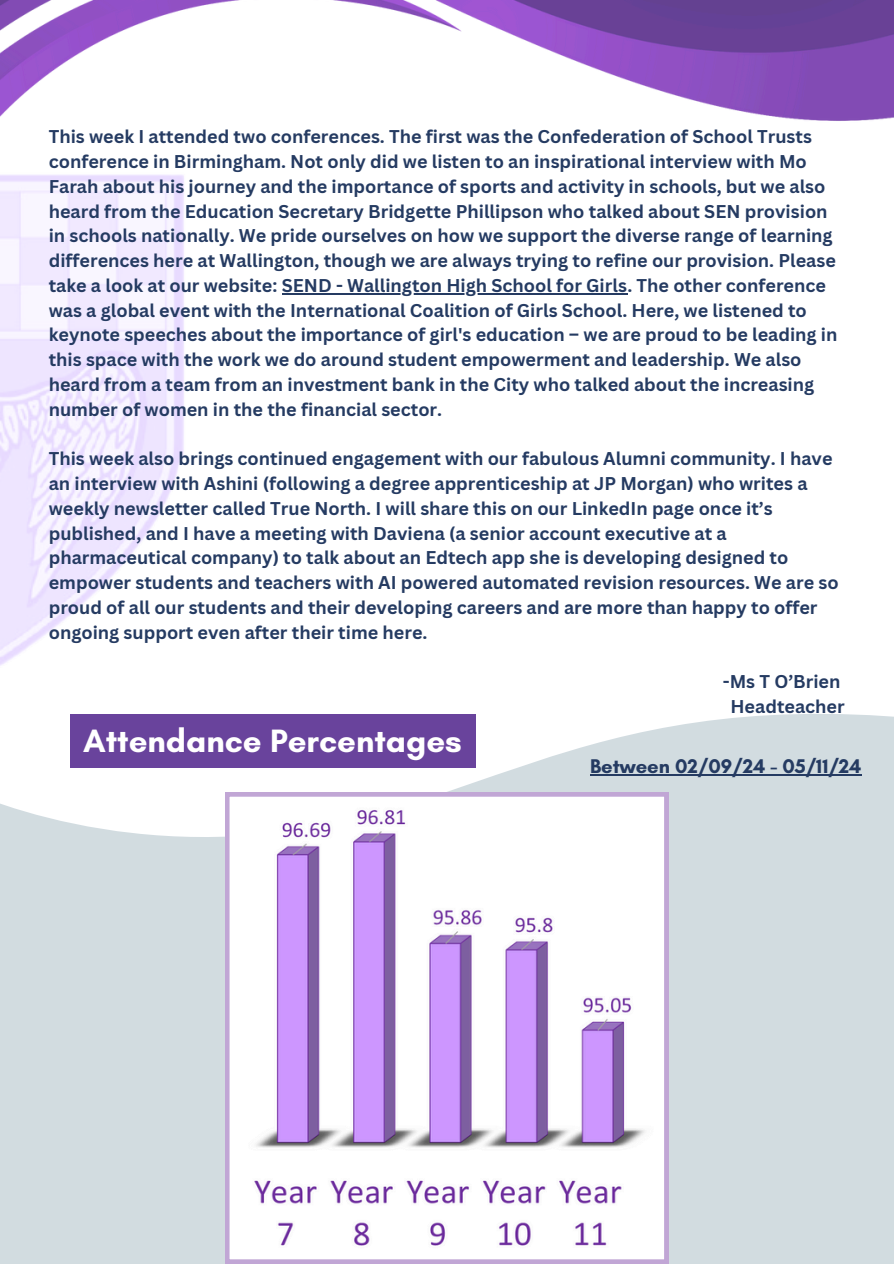
<style>
.page{position:relative;width:894px;height:1264px;background:#fff}
.page>*{position:absolute;margin:0;border:0;box-sizing:border-box;transform-origin:0 0}
.t1{font:700 32.85px "Glacial Indifference";color:#fff}
.t2{font:700 20.25px "Glacial Indifference";color:#253b62}
.t3{font:700 18px/24.8px "Canva Sans";color:#253b62}
</style>
<div class="page">
<img style="left:0;top:0;width:893px;height:121px">
<svg style="left:0;top:714px;width:893px;height:549px;background:#d7dfe3"></svg>
<img style="left:0;top:174px;width:184px;height:492px">
<svg style="left:225px;top:792px;width:443px;height:471px"></svg>
<div style="left:70px;top:714px;width:405px;height:53px;background:#69439c"></div>
<hr style="left:590px;top:774px;width:271px;height:1px;background:#253b62">
<hr style="left:282px;top:293px;width:345px;height:1px;background:#253b62">
<p class="t3" style="left:49px;top:124px;width:788px">This week I attended two conferences. The first was the Confederation of School Trusts conference in Birmingham. Not only did we listen to an inspirational interview with Mo Farah about his journey and the importance of sports and activity in schools, but we also heard from the Education Secretary Bridgette Phillipson who talked about SEN provision in schools nationally. We pride ourselves on how we support the diverse range of learning differences here at Wallington, though we are always trying to refine our provision. Please take a look at our website: SEND - Wallington High School for Girls. The other conference</p>
<p class="t3" style="left:49px;top:297px;width:790px">was a global event with the International Coalition of Girls School. Here, we listened to keynote speeches about the importance of girl's education – we are proud to be leading in this space with the work we do around student empowerment and leadership. We also heard from a team from an investment bank in the City who talked about the increasing number of women in the the financial sector.</p>
<p class="t3" style="left:49px;top:446px;width:791px">This week also brings continued engagement with our fabulous Alumni community. I have an interview with Ashini (following a degree apprenticeship at JP Morgan) who writes a weekly newsletter called True North. I will share this on our LinkedIn page once it’s published, and I have a meeting with Daviena (a senior account executive at a pharmaceutical company) to talk about an Edtech app she is developing designed to empower students and teachers with AI powered automated revision resources. We are so proud of all our students and their developing careers and are more than happy to offer</p>
<p class="t3" style="left:49px;top:619px;width:380px">ongoing support even after their time here.</p>
<p class="t3" style="left:722px;top:668px;width:123px;text-align:center">-Ms T O’Brien<br>Headteacher</p>
<p class="t1" style="left:83px;top:721px;width:380px">Attendance Percentages</p>
<p class="t2" style="left:590px;top:753px;width:273px">Between 02/09/24 - 05/11/24</p>
</div>
